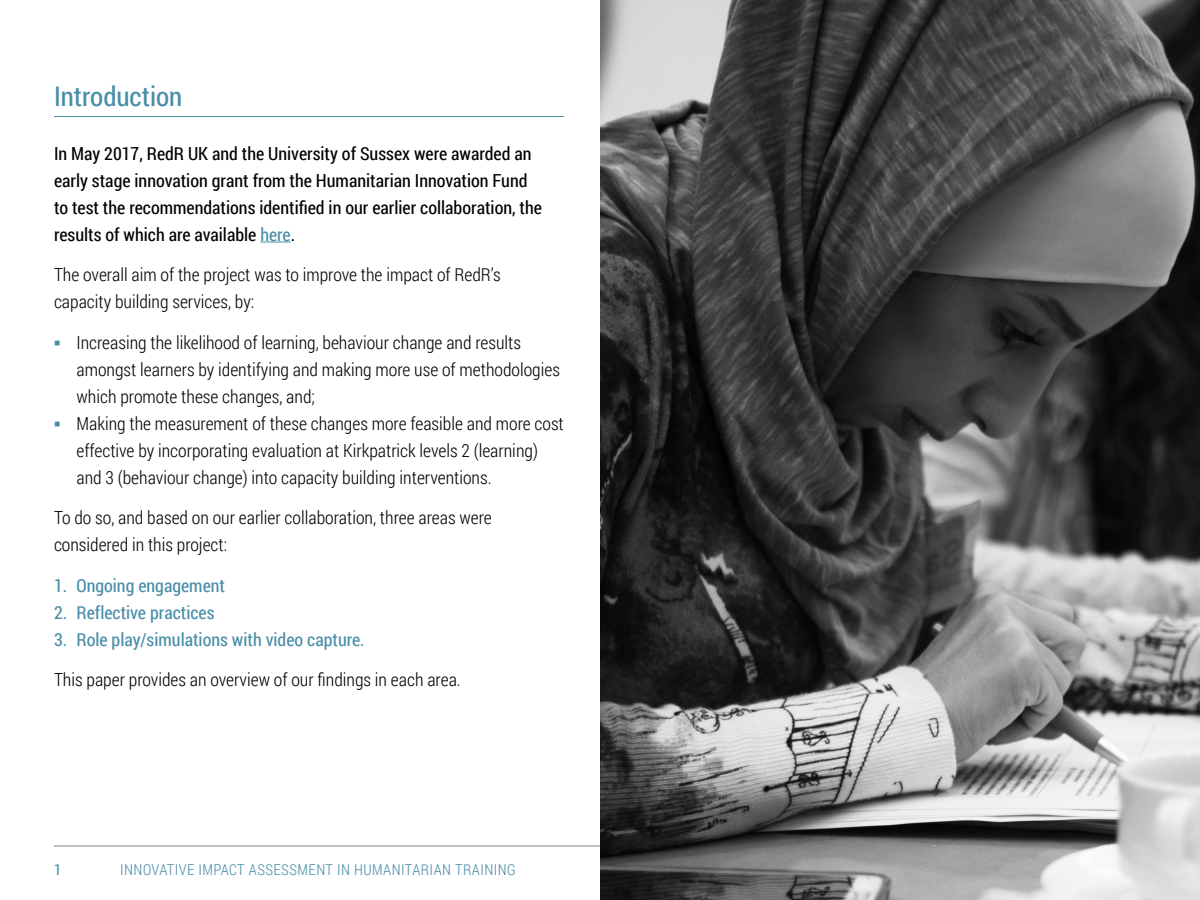
<style>
.page{position:relative;width:1200px;height:900px;background:#fff}
.page>*{position:absolute;margin:0;border:0;box-sizing:border-box;transform-origin:0 0}
.heading{font:27px "Roboto Condensed";color:#488da8}
.t1{font:300 18px/27px "Roboto Condensed";color:#000}
.t2{font:18px/27px "Roboto Condensed";color:#000}
.t3{font:18px "Roboto Condensed";color:#488da8}
.t4{font:300 15px "Roboto Condensed";letter-spacing:.03em;color:#488da8}
.t5{font:15px "Roboto Condensed";color:#488da8}
.s1{color:#488da8}
.s2{font-family:"Arial";font-weight:700;color:#488da8}
</style>
<div class="page">
<hr style="left:54px;top:846px;width:1092px;height:1px;background:#808285">
<hr style="left:54px;top:116px;width:510px;height:1px;background:#488da8">
<hr style="left:260px;top:242px;width:31px;height:1px;background:#488da8">
<img style="left:600px;top:0;width:600px;height:900px">
<p class="heading" style="left:54px;top:77px;width:130px">Introduction</p>
<p class="t2" style="left:54px;top:139px;width:490px">In May 2017, RedR UK and the University of Sussex were awarded an early stage innovation grant from the Humanitarian Innovation Fund to test the recommendations identified in our earlier collaboration, the results of which are available <span class="s1">here</span>.</p>
<p class="t1" style="left:54px;top:261px;width:448px">The overall aim of the project was to improve the impact of RedR’s capacity building services, by:</p>
<p class="t1" style="left:76px;top:328px;width:485px;text-indent:-22px"><span class="s2">▪</span> Increasing the likelihood of learning, behaviour change and results amongst learners by identifying and making more use of methodologies which promote these changes, and;</p>
<p class="t1" style="left:76px;top:409px;width:489px;text-indent:-22px"><span class="s2">▪</span> Making the measurement of these changes more feasible and more cost effective by incorporating evaluation at Kirkpatrick levels 2 (learning) and 3 (behaviour change) into capacity building interventions.</p>
<p class="t1" style="left:54px;top:504px;width:439px">To do so, and based on our earlier collaboration, three areas were considered in this project:</p>
<p class="t3" style="left:54px;top:573px;width:173px">1. Ongoing engagement</p>
<p class="t3" style="left:54px;top:600px;width:162px">2. Reflective practices</p>
<p class="t3" style="left:54px;top:627px;width:312px">3. Role play/simulations with video capture.</p>
<p class="t1" style="left:54px;top:666px;width:408px">This paper provides an overview of our findings in each area.</p>
<p class="t5" style="left:54px;top:859px;width:9px">1</p>
<p class="t4" style="left:120px;top:859px;width:397px">INNOVATIVE IMPACT ASSESSMENT IN HUMANITARIAN TRAINING</p>
</div>
